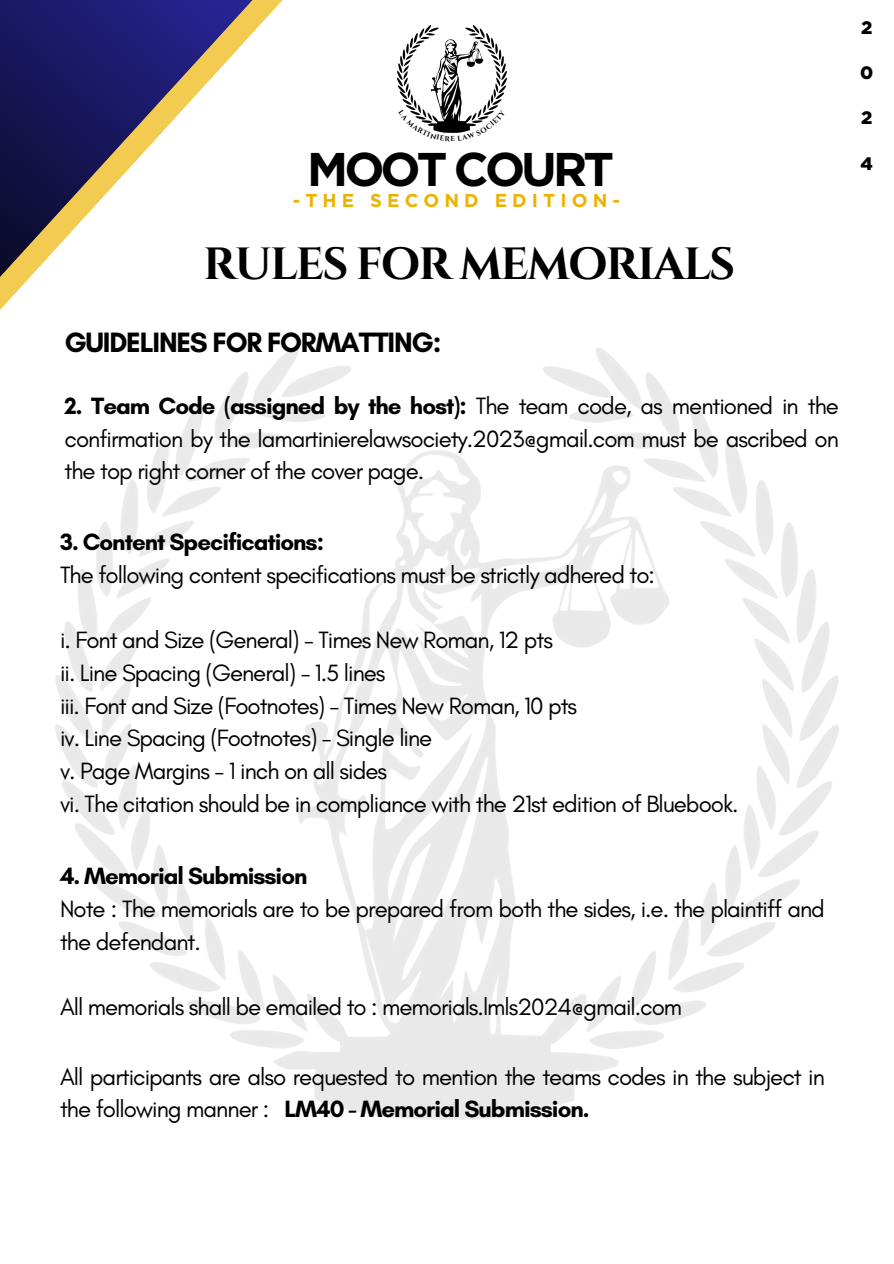
<style>
.page{position:relative;width:894px;height:1264px;background:#fff}
.page>*{position:absolute;margin:0;border:0;box-sizing:border-box;transform-origin:0 0}
.t1{font:700 47.25px "Gotham";letter-spacing:-.08em;color:#000}
.t2{font:700 45px "Cinzel";letter-spacing:-.04em;color:#000}
.t3{font:700 28.5px "Glacial Indifference";letter-spacing:-.04em;color:#000}
.t4{font:24px/32.7px "Glacial Indifference";letter-spacing:-.04em;color:#000}
.t5{font:700 24px "Glacial Indifference";letter-spacing:-.04em;color:#000}
.t6{font:700 18.6px "Gotham";letter-spacing:.275em;color:#edb200}
.t7{font:900 18px "Gotham";color:#000}
.s1{font-weight:700}
</style>
<div class="page">
<img style="left:56px;top:348px;width:781px;height:772px">
<svg style="left:56px;top:348px;width:319px;height:32px"></svg>
<svg style="left:0;top:0;width:360px;height:363px"></svg>
<img style="left:397px;top:25px;width:109px;height:84px">
<svg style="left:410px;top:109px;width:84px;height:24px"></svg>
<h2 class="t1" style="left:307px;top:141px;width:308px">MOOT COURT</h2>
<p class="t6" style="left:292px;top:189px;width:329px">-THE SECOND EDITION-</p>
<h5 class="t2" style="left:203px;top:235px;width:533px">RULES FOR MEMORIALS</h5>
<p class="t3" style="left:64px;top:325px;width:378px">GUIDELINES FOR FORMATTING:</p>
<h1 class="t4" style="left:64px;top:389px;width:775px;text-align:justify"><span class="s1">2. Team Code (assigned by the host):</span> The team code, as mentioned in the confirmation by the lamartinierelawsociety.2023@gmail.com must be ascribed on the top right corner of the cover page.</h1>
<h4 class="t4" style="left:60px;top:525px;width:596px"><span class="s1">3. Content Specifications:<br></span>The following content specifications must be strictly adhered to:</h4>
<h1 class="t4" style="left:60px;top:623px;width:679px">i. Font and Size (General) - Times New Roman, 12 pts<br>ii. Line Spacing (General) - 1.5 lines<br>iii. Font and Size (Footnotes) - Times New Roman, 10 pts<br>iv. Line Spacing (Footnotes) - Single line<br>v. Page Margins - 1 inch on all sides<br>vi. The citation should be in compliance with the 21st edition of Bluebook.</h1>
<p class="t5" style="left:60px;top:861px;width:249px">4. Memorial Submission</p>
<p class="t4" style="left:60px;top:892px;width:766px">Note : The memorials are to be prepared from both the sides, i.e. the plaintiff and the defendant.</p>
<p class="t4" style="left:60px;top:990px;width:623px">All memorials shall be emailed to : memorials.lmls2024@gmail.com</p>
<p class="t4" style="left:60px;top:1060px;width:766px">All participants are also requested to mention the teams codes in the subject in the following manner : <span class="s1">LM40 - Memorial Submission.</span></p>
<p class="t7" style="left:860px;top:17px;width:13px">2</p>
<p class="t7" style="left:859px;top:62px;width:15px">0</p>
<p class="t7" style="left:860px;top:107px;width:13px">2</p>
<p class="t7" style="left:860px;top:152px;width:14px">4</p>
</div>
